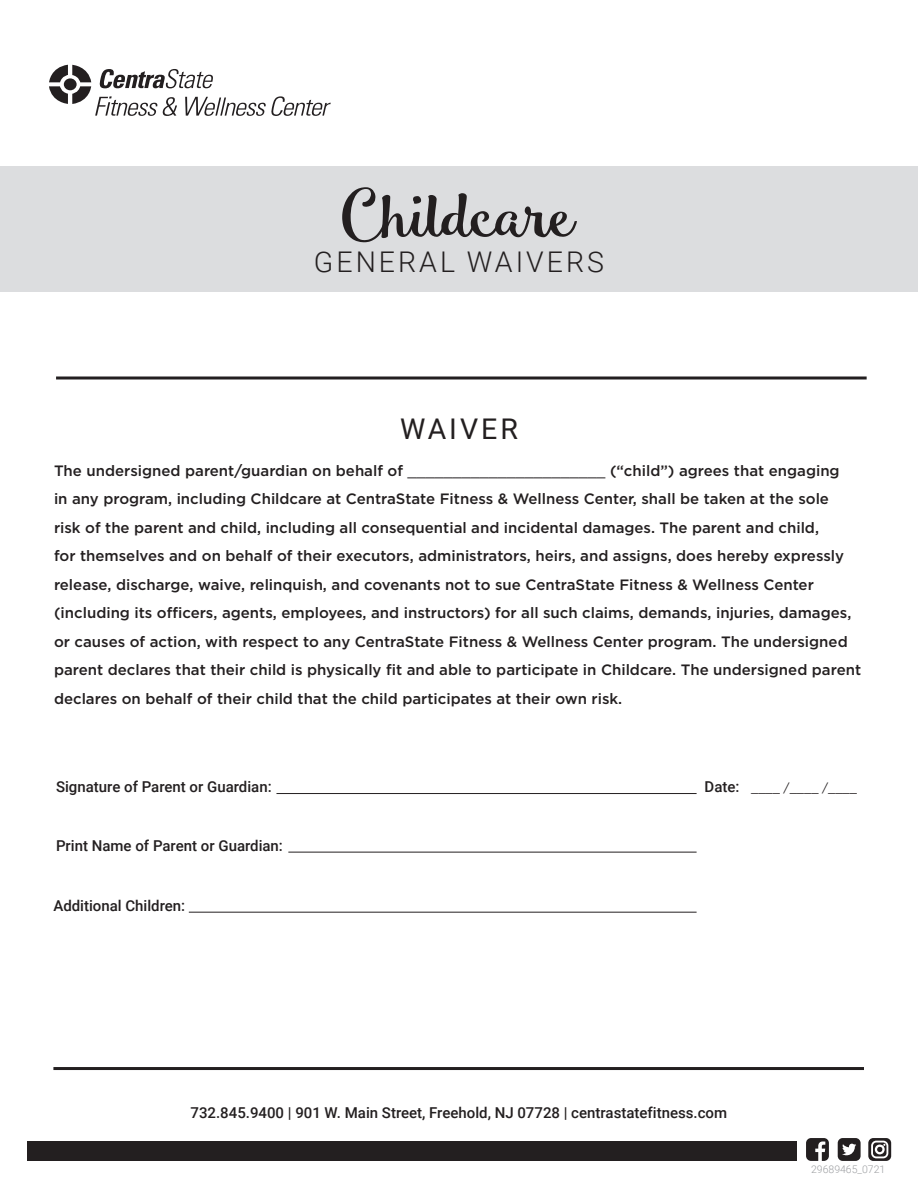
<style>
.page{position:relative;width:918px;height:1188px;background:#fff}
.page>*{position:absolute;margin:0;border:0;box-sizing:border-box;transform-origin:0 0}
.t1{font:63.45px "Smoothie Shoppe";letter-spacing:-.065em;color:#231f20;scale:1.11 1}
.t2{font:300 28.5px "Roboto";letter-spacing:.105em;color:#231f20}
.t3{font:28.5px "Roboto";letter-spacing:.105em;color:#231f20}
.t4{font:500 15px/28.5px "Gotham";color:#231f20}
.t5{font:500 15px "Roboto";color:#231f20}
.t6{font:12px "Gotham";color:#231f20}
.t7{font:300 10.5px "Roboto";color:#9d9fa2}
.s1{font-weight:400}
</style>
<div class="page">
<div style="left:27px;top:1141px;width:770px;height:20px;background:#231f20"></div>
<svg style="left:868px;top:1138px;width:23px;height:23px"></svg>
<svg style="left:806px;top:1138px;width:23px;height:23px"></svg>
<svg style="left:838px;top:1138px;width:23px;height:23px"></svg>
<svg style="left:49px;top:65px;width:282px;height:51px"></svg>
<hr style="left:53px;top:1067px;width:811px;height:3px;background:#231f20">
<svg style="left:56px;top:376px;width:811px;height:4px;background:#595657"></svg>
<hr style="left:288px;top:852px;width:409px;height:1px;background:#231f20">
<hr style="left:189px;top:912px;width:508px;height:1px;background:#231f20">
<div style="left:0;top:167px;width:918px;height:125px;background:#dcdddf"></div>
<hr style="left:276px;top:793px;width:421px;height:1px;background:#231f20">
<p class="t1" style="left:341px;top:176px;width:214px">Childcare</p>
<p class="t2" style="left:314px;top:242px;width:292px">GENERAL WAIVERS</p>
<p class="t3" style="left:400px;top:409px;width:119px">WAIVER</p>
<p class="t4" style="left:54px;top:456px;width:809px">The undersigned parent/guardian on behalf of <span class="s1">______________________</span> (“child”) agrees that engaging<br>in any program, including Childcare at CentraState Fitness &amp; Wellness Center, shall be taken at the sole<br>risk of the parent and child, including all consequential and incidental damages. The parent and child,<br>for themselves and on behalf of their executors, administrators, heirs, and assigns, does hereby expressly release, discharge, waive, relinquish, and covenants not to sue CentraState Fitness &amp; Wellness Center (including its officers, agents, employees, and instructors) for all such claims, demands, injuries, damages, or causes of action, with respect to any CentraState Fitness &amp; Wellness Center program. The undersigned parent declares that their child is physically fit and able to participate in Childcare. The undersigned parent declares on behalf of their child that the child participates at their own risk.</p>
<p class="t5" style="left:56px;top:776px;width:217px">Signature of Parent or Guardian:</p>
<p class="t5" style="left:705px;top:776px;width:36px">Date:</p>
<p class="t6" style="left:751px;top:782px;width:107px">____ /____ /____</p>
<p class="t5" style="left:56px;top:835px;width:228px">Print Name of Parent or Guardian:</p>
<p class="t5" style="left:53px;top:895px;width:133px">Additional Children:</p>
<p class="t5" style="left:191px;top:1102px;width:538px">732.845.9400 | 901 W. Main Street, Freehold, NJ 07728 | centrastatefitness.com</p>
<p class="t7" style="left:811px;top:1162px;width:76px">29689465_0721</p>
</div>
